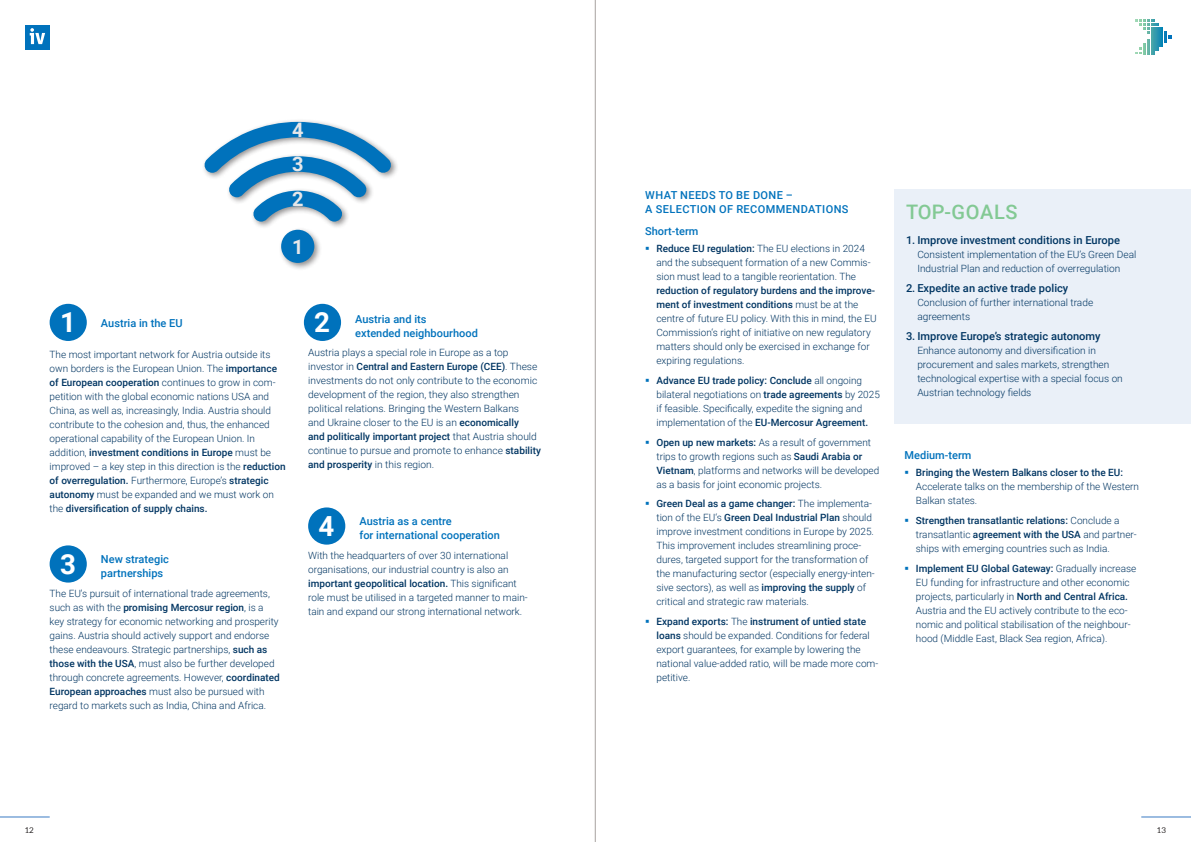
<style>
.page{position:relative;width:1191px;height:842px;background:#fff}
.page>*{position:absolute;margin:0;border:0;box-sizing:border-box;transform-origin:0 0}
.t1{font:700 27.7px "Roboto";color:#fff}
.t2{font:500 20px "Roboto";letter-spacing:.03em;color:#83c994}
.t3{font:700 20px "Roboto";color:#e6e7e9}
.t4{font:500 11px/14px "Roboto";color:#0072bc}
.t5{font:500 11px "Roboto";color:#003562}
.t6{font:500 11px/14px "Roboto";letter-spacing:.035em;color:#0072bc}
.t7{font:300 10px/14px "Roboto";color:#003562}
.t8{font:500 10px "Roboto";color:#003562}
.t9{font:300 8px "Lato";color:#231f20}
.s1{font-weight:500}
</style>
<div class="page">
<div style="left:304px;top:304px;width:37px;height:37px;background:#0072bc;border-radius:50%"></div>
<div style="left:50px;top:545px;width:37px;height:38px;background:#0072bc;border-radius:50%"></div>
<div style="left:308px;top:507px;width:37px;height:38px;background:#0072bc;border-radius:50%"></div>
<div style="left:50px;top:304px;width:37px;height:37px;background:#0072bc;border-radius:50%"></div>
<div style="left:894px;top:190px;width:297px;height:234px;background:#eaf0f8"></div>
<hr style="left:595px;top:0;width:1px;height:842px;background:#a7a2a0">
<hr style="left:0;top:817px;width:50px;height:1px;background:#7ca7d8">
<hr style="left:1141px;top:817px;width:50px;height:1px;background:#7ca7d8">
<div style="left:25px;top:25px;width:24px;height:25px;background:#0072bc"></div>
<svg style="left:30px;top:28px;width:15px;height:16px"></svg>
<svg style="left:1135px;top:19px;width:36px;height:35px"></svg>
<svg style="left:281px;top:230px;width:33px;height:33px"></svg>
<svg style="left:204px;top:122px;width:188px;height:100px"></svg>
<h2 class="t3" style="left:292px;top:116px;width:13px">4</h2>
<h2 class="t3" style="left:292px;top:150px;width:13px">3</h2>
<h2 class="t3" style="left:292px;top:185px;width:13px">2</h2>
<h2 class="t3" style="left:292px;top:233px;width:13px">1</h2>
<h1 class="t1" style="left:60px;top:303px;width:17px">1</h1>
<p class="t4" style="left:101px;top:316px;width:83px">Austria in the EU</p>
<p class="t7" style="left:50px;top:347px;width:237px">The most important network for Austria outside its own borders is the European Union. The <span class="s1">importance of European cooperation</span> continues to grow in com&shy;petition with the global economic nations USA and China, as well as, increasingly, India. Austria should contribute to the cohesion and, thus, the enhanced operational capability of the European Union. In addition, <span class="s1">investment conditions in Europe</span> must be improved – a key step in this direction is the <span class="s1">reduction of overregulation.</span> Furthermore, Europe’s <span class="s1">strategic autonomy</span> must be expanded and we must work on the <span class="s1">diversification of supply chains.</span></p>
<h1 class="t1" style="left:60px;top:545px;width:17px">3</h1>
<p class="t4" style="left:101px;top:552px;width:69px">New strategic partnerships</p>
<p class="t7" style="left:50px;top:586px;width:232px">The EU’s pursuit of international trade agreements, such as with the <span class="s1">promising Mercosur region</span>, is a key strategy for economic networking and prosperity gains. Austria should actively support and endorse these endeavours. Strategic partnerships, <span class="s1">such as those with the USA</span>, must also be further developed through concrete agreements. However, <span class="s1">coordinated European approaches</span> must also be pursued with regard to markets such as India, China and Africa.</p>
<h1 class="t1" style="left:314px;top:303px;width:17px">2</h1>
<p class="t4" style="left:355px;top:311px;width:124px">Austria and its<br>extended neighbourhood</p>
<p class="t7" style="left:308px;top:345px;width:234px">Austria plays a special role in Europe as a top investor in <span class="s1">Central and Eastern Europe (CEE)</span>. These investments do not only contribute to the economic development of the region, they also strengthen political relations. Bringing the Western Balkans<br>and Ukraine closer to the EU is an <span class="s1">economically<br>and politically important project</span> that Austria should continue to pursue and promote to enhance <span class="s1">stability and prosperity</span> in this region.</p>
<h1 class="t1" style="left:318px;top:507px;width:17px">4</h1>
<p class="t4" style="left:359px;top:514px;width:142px">Austria as a centre<br>for international cooperation</p>
<p class="t7" style="left:308px;top:548px;width:221px">With the headquarters of over 30 international organisations, our industrial country is also an <span class="s1">important geopolitical location.</span> This significant role must be utilised in a targeted manner to main&shy;tain and expand our strong international network.</p>
<p class="t6" style="left:645px;top:188px;width:205px">WHAT NEEDS TO BE DONE –<br>A SELECTION OF RECOMMENDATIONS</p>
<p class="t4" style="left:645px;top:224px;width:55px">Short-term</p>
<p class="t7" style="left:656px;top:241px;width:216px"><span class="s1">Reduce EU regulation:</span> The EU elections in 2024 and the subsequent formation of a new Commis&shy;sion must lead to a tangible reorientation. The</p>
<p class="t7" style="left:656px;top:283px;width:222px"><span class="s1">reduction of regulatory burdens and the improve&shy;ment of investment conditions</span> must be at the centre of future EU policy. With this in mind, the EU Commission‘s right of initiative on new regulatory matters should only be exercised in exchange for expiring regulations.</p>
<p class="t7" style="left:656px;top:373px;width:225px"><span class="s1">Advance EU trade policy: Conclude</span> all ongoing bilateral negotiations on <span class="s1">trade agreements</span> by 2025 if feasible. Specifically, expedite the signing and implementation of the <span class="s1">EU-Mercosur Agreement.</span></p>
<p class="t7" style="left:656px;top:435px;width:224px"><span class="s1">Open up new markets:</span> As a result of government trips to growth regions such as <span class="s1">Saudi Arabia or Vietnam</span>, platforms and networks will be developed as a basis for joint economic projects.</p>
<p class="t7" style="left:656px;top:496px;width:220px"><span class="s1">Green Deal as a game changer:</span> The implementa&shy;tion of the EU‘s <span class="s1">Green Deal Industrial Plan</span> should improve investment conditions in Europe by 2025.<br>This improvement includes streamlining proce&shy;dures, targeted support for the transformation of the manufacturing sector (especially energy-inten&shy;sive sectors), as well as <span class="s1">improving the supply</span> of critical and strategic raw materials.</p>
<p class="t7" style="left:656px;top:614px;width:223px"><span class="s1">Expand exports:</span> The <span class="s1">instrument of untied state loans</span> should be expanded. Conditions for federal export guarantees, for example by lowering the national value-added ratio, will be made more com&shy;petitive.</p>
<h2 class="t2" style="left:906px;top:198px;width:113px">TOP-GOALS</h2>
<p class="t5" style="left:906px;top:233px;width:215px">1. Improve investment conditions in Europe</p>
<p class="t7" style="left:917px;top:247px;width:221px">Consistent implementation of the EU’s Green Deal<br>Industrial Plan and reduction of overregulation</p>
<p class="t5" style="left:906px;top:280px;width:164px">2. Expedite an active trade policy</p>
<p class="t7" style="left:917px;top:295px;width:177px">Conclusion of further international trade agreements</p>
<p class="t5" style="left:906px;top:328px;width:196px">3. Improve Europe’s strategic autonomy</p>
<p class="t7" style="left:917px;top:343px;width:207px">Enhance autonomy and diversification in procurement and sales markets, strengthen technological expertise with a special focus on Austrian technology fields</p>
<p class="t4" style="left:904px;top:448px;width:68px">Medium-term</p>
<p class="t8" style="left:916px;top:466px;width:209px">Bringing the Western Balkans closer to the EU:</p>
<p class="t7" style="left:916px;top:479px;width:225px">Accelerate talks on the membership of the Western<br>Balkan states.</p>
<p class="t7" style="left:916px;top:513px;width:222px"><span class="s1">Strengthen transatlantic relations:</span> Conclude a transatlantic <span class="s1">agreement with the USA</span> and partner&shy;ships with emerging countries such as India.</p>
<p class="t7" style="left:916px;top:561px;width:222px"><span class="s1">Implement EU Global Gateway:</span> Gradually increase EU funding for infrastructure and other economic projects, particularly in <span class="s1">North and Central Africa.<br></span>Austria and the EU actively contribute to the eco&shy;nomic and political stabilisation of the neighbour&shy;hood (Middle East, Black Sea region, Africa).</p>
<p class="t9" style="left:25px;top:824px;width:11px">12</p>
<p class="t9" style="left:1156px;top:824px;width:11px">13</p>
</div>
